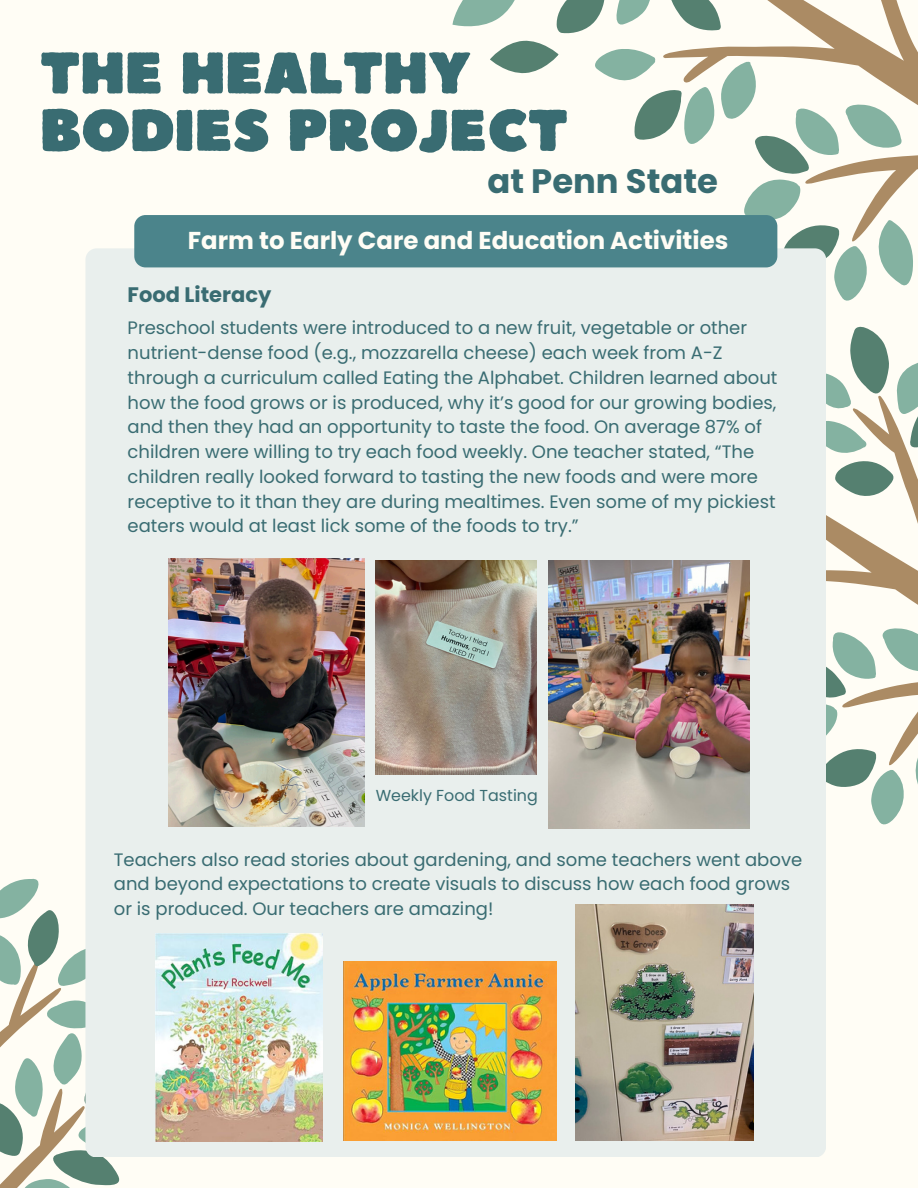
<style>
.page{position:relative;width:918px;height:1188px;background:#fffdf5}
.page>*{position:absolute;margin:0;border:0;box-sizing:border-box;transform-origin:0 0}
.t1{font:58.5px/57.3px "Boulder";color:#396c72}
.t2{font:700 33.75px "Poppins";color:#396c72}
.t3{font:700 24.45px "Poppins";color:#fffdf5}
.t4{font:700 21px "Poppins";color:#396c72}
.t5{font:18px/24.8px "Poppins";color:#396c72}
.t6{font:15.9px "Poppins";color:#396c72}
</style>
<div class="page">
<svg style="left:826px;top:397px;width:92px;height:428px"></svg>
<svg style="left:0;top:878px;width:120px;height:310px"></svg>
<svg style="left:826px;top:330px;width:92px;height:67px"></svg>
<svg style="left:561px;top:0;width:357px;height:327px"></svg>
<svg style="left:452px;top:0;width:109px;height:74px"></svg>
<div style="left:85px;top:248px;width:741px;height:909px;background:#e9efed"></div>
<div style="left:134px;top:215px;width:643px;height:52px;background:#4b848b"></div>
<img style="left:343px;top:962px;width:213px;height:179px">
<img style="left:155px;top:933px;width:168px;height:208px">
<img style="left:576px;top:904px;width:178px;height:237px">
<img style="left:168px;top:559px;width:196px;height:267px">
<img style="left:549px;top:561px;width:200px;height:267px">
<img style="left:376px;top:561px;width:161px;height:213px">
<p class="t1" style="left:40px;top:42px;width:529px">THE HEALTHY<br>BODIES PROJECT</p>
<p class="t2" style="left:487px;top:158px;width:232px">at Penn State</p>
<p class="t3" style="left:188px;top:223px;width:542px">Farm to Early Care and Education Activities</p>
<p class="t4" style="left:128px;top:280px;width:145px">Food Literacy</p>
<p class="t5" style="left:128px;top:316px;width:651px">Preschool students were introduced to a new fruit, vegetable or other nutrient-dense food (e.g., mozzarella cheese) each week from A-Z through a curriculum called Eating the Alphabet. Children learned about how the food grows or is produced, why it’s good for our growing bodies, and then they had an opportunity to taste the food. On average 87% of children were willing to try each food weekly. One teacher stated, “The children really looked forward to tasting the new foods and were more receptive to it than they are during mealtimes. Even some of my pickiest eaters would at least lick some of the foods to try.”</p>
<p class="t6" style="left:376px;top:785px;width:164px">Weekly Food Tasting</p>
<p class="t5" style="left:114px;top:847px;width:690px">Teachers also read stories about gardening, and some teachers went above and beyond expectations to create visuals to discuss how each food grows or is produced. Our teachers are amazing!</p>
</div>
